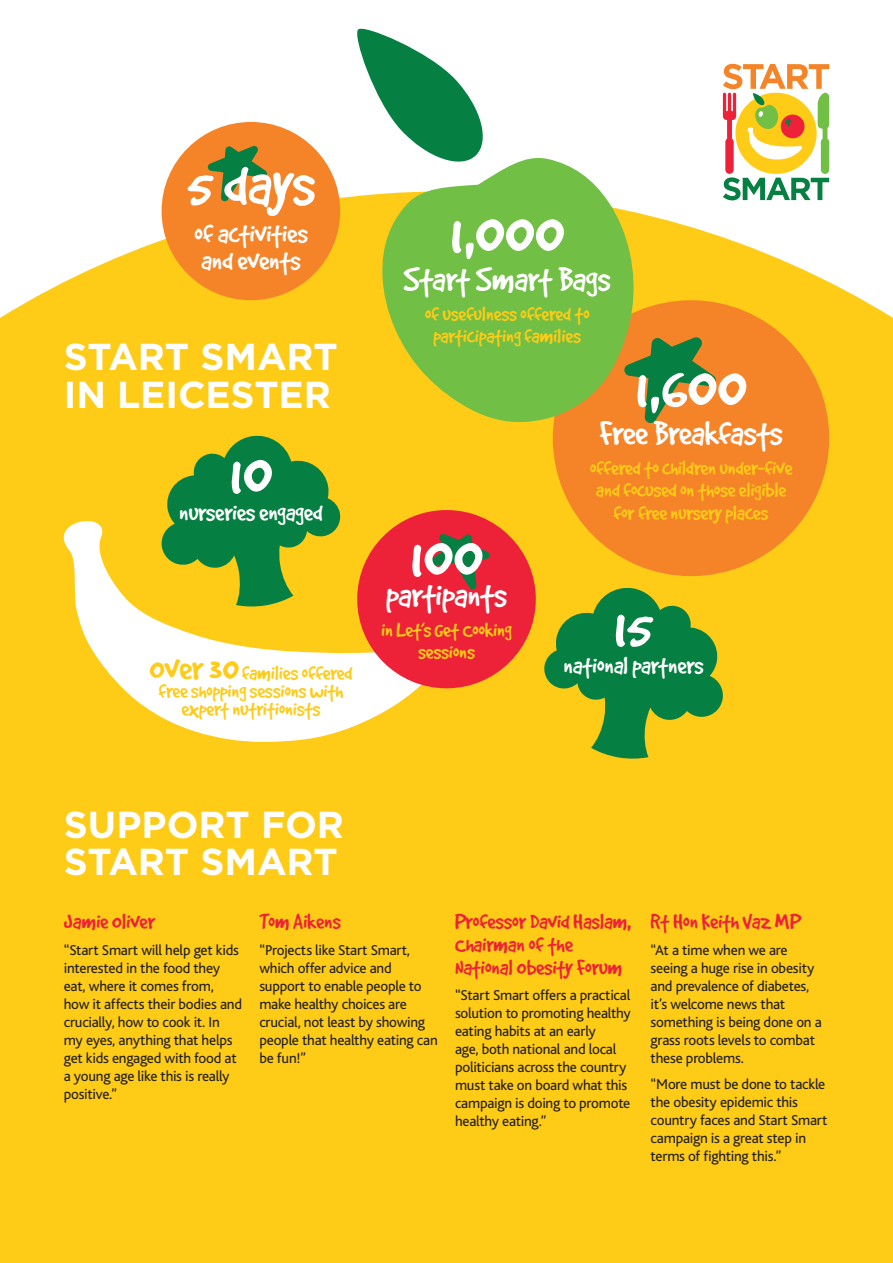
<style>
.page{position:relative;width:893px;height:1263px;background:#fff}
.page>*{position:absolute;margin:0;border:0;box-sizing:border-box;transform-origin:0 0}
.BODYCOPY{font:67.5px "Good Dog";letter-spacing:.01em;color:#fff}
.HEADLINE{font:700 37.5px/37.5px "Gotham";color:#fff}
.BODYCOPY-2{font:37.5px "Good Dog";letter-spacing:-.02em;color:#fff}
.BODYCOPY-3{font:30px "Good Dog";letter-spacing:-.02em;color:#fff}
.BODYCOPY-4{font:27px "Good Dog";letter-spacing:-.01em;color:#fff}
.SCRIPT_HEADLINE{font:24px/22.5px "Good Dog";letter-spacing:-.005em;color:#ed2137}
.BODYCOPY-5{font:22.5px/22.5px "Good Dog";letter-spacing:-.01em;color:#fecb17;text-align:center}
.BODYCOPY-6{font:15px/18px "Bliss";letter-spacing:-.015em;color:#231f20}
.s1{font-size:37.5px}
</style>
<div class="page">
<div style="left:0;top:191px;width:893px;height:1072px;background:#fecb17"></div>
<svg style="left:723px;top:64px;width:106px;height:136px"></svg>
<div style="left:553px;top:300px;width:276px;height:276px;background:#f58429;border-radius:50%"></div>
<svg style="left:635px;top:337px;width:81px;height:86px"></svg>
<div style="left:162px;top:122px;width:178px;height:178px;background:#f58429;border-radius:50%"></div>
<svg style="left:208px;top:146px;width:59px;height:56px"></svg>
<svg style="left:381px;top:158px;width:254px;height:265px;background:#90c24b"></svg>
<svg style="left:357px;top:28px;width:133px;height:142px"></svg>
<svg style="left:543px;top:585px;width:181px;height:174px;background:#6d9f2f"></svg>
<svg style="left:160px;top:433px;width:182px;height:76px;background:#669d31"></svg>
<svg style="left:44px;top:509px;width:395px;height:234px;fill:#fecb17"></svg>
<div style="left:357px;top:510px;width:179px;height:178px;background:#ed2137;border-radius:50%"></div>
<svg style="left:430px;top:534px;width:60px;height:56px"></svg>
<p class="BODYCOPY" style="left:187px;top:149px;width:129px">5 days</p>
<p class="BODYCOPY-3" style="left:194px;top:218px;width:115px">of activities</p>
<p class="BODYCOPY-3" style="left:201px;top:245px;width:101px">and events</p>
<p class="HEADLINE" style="left:64px;top:338px;width:275px">START SMART<br>IN LEICESTER</p>
<p class="BODYCOPY" style="left:230px;top:437px;width:44px">10</p>
<p class="BODYCOPY-4" style="left:179px;top:498px;width:145px">nurseries engaged</p>
<p class="BODYCOPY-5" style="left:149px;top:664px;width:205px;line-height:18px"><span class="s1">Over 30</span> families offered free shopping sessions with expert nutritionists</p>
<p class="BODYCOPY" style="left:450px;top:196px;width:115px">1,000</p>
<p class="BODYCOPY-2" style="left:404px;top:259px;width:208px">Start Smart Bags</p>
<p class="BODYCOPY-5" style="left:425px;top:302px;width:166px">of usefulness offered to participating families</p>
<p class="BODYCOPY" style="left:410px;top:520px;width:74px">100</p>
<p class="BODYCOPY-2" style="left:386px;top:575px;width:122px">partipants</p>
<p class="BODYCOPY-5" style="left:381px;top:618px;width:132px">in Let’s Get Cooking sessions</p>
<p class="BODYCOPY" style="left:636px;top:351px;width:112px">1,600</p>
<p class="BODYCOPY-2" style="left:599px;top:413px;width:184px">Free Breakfasts</p>
<p class="BODYCOPY-5" style="left:590px;top:456px;width:204px">offered to children under-five and focused on those eligible for free nursery places</p>
<p class="BODYCOPY" style="left:614px;top:590px;width:41px">15</p>
<p class="BODYCOPY-4" style="left:564px;top:651px;width:141px">national partners</p>
<p class="HEADLINE" style="left:64px;top:806px;width:282px">SUPPORT FOR<br>START SMART</p>
<p class="SCRIPT_HEADLINE" style="left:64px;top:910px;width:93px">Jamie Oliver</p>
<p class="BODYCOPY-6" style="left:64px;top:941px;width:180px">“Start Smart will help get kids interested in the food they eat, where it comes from, how it affects their bodies and crucially, how to cook it. In my eyes, anything that helps get kids engaged with food at a young age like this is really positive.”</p>
<p class="SCRIPT_HEADLINE" style="left:259px;top:910px;width:83px">Tom Aikens</p>
<p class="BODYCOPY-6" style="left:259px;top:941px;width:180px">“Projects like Start Smart, which offer advice and support to enable people to make healthy choices are crucial, not least by showing people that healthy eating can be fun!”</p>
<p class="SCRIPT_HEADLINE" style="left:455px;top:910px;width:177px">Professor David Haslam,<br>Chairman of the<br>National Obesity Forum</p>
<p class="BODYCOPY-6" style="left:455px;top:986px;width:177px">“Start Smart offers a practical solution to promoting healthy eating habits at an early<br>age, both national and local politicians across the country must take on board what this campaign is doing to promote healthy eating.”</p>
<p class="SCRIPT_HEADLINE" style="left:651px;top:910px;width:152px">Rt Hon Keith Vaz MP</p>
<p class="BODYCOPY-6" style="left:651px;top:941px;width:173px">“At a time when we are seeing a huge rise in obesity and prevalence of diabetes, it’s welcome news that something is being done on a grass roots levels to combat these problems.</p>
<p class="BODYCOPY-6" style="left:651px;top:1075px;width:178px">“More must be done to tackle the obesity epidemic this country faces and Start Smart campaign is a great step in terms of fighting this.”</p>
</div>
